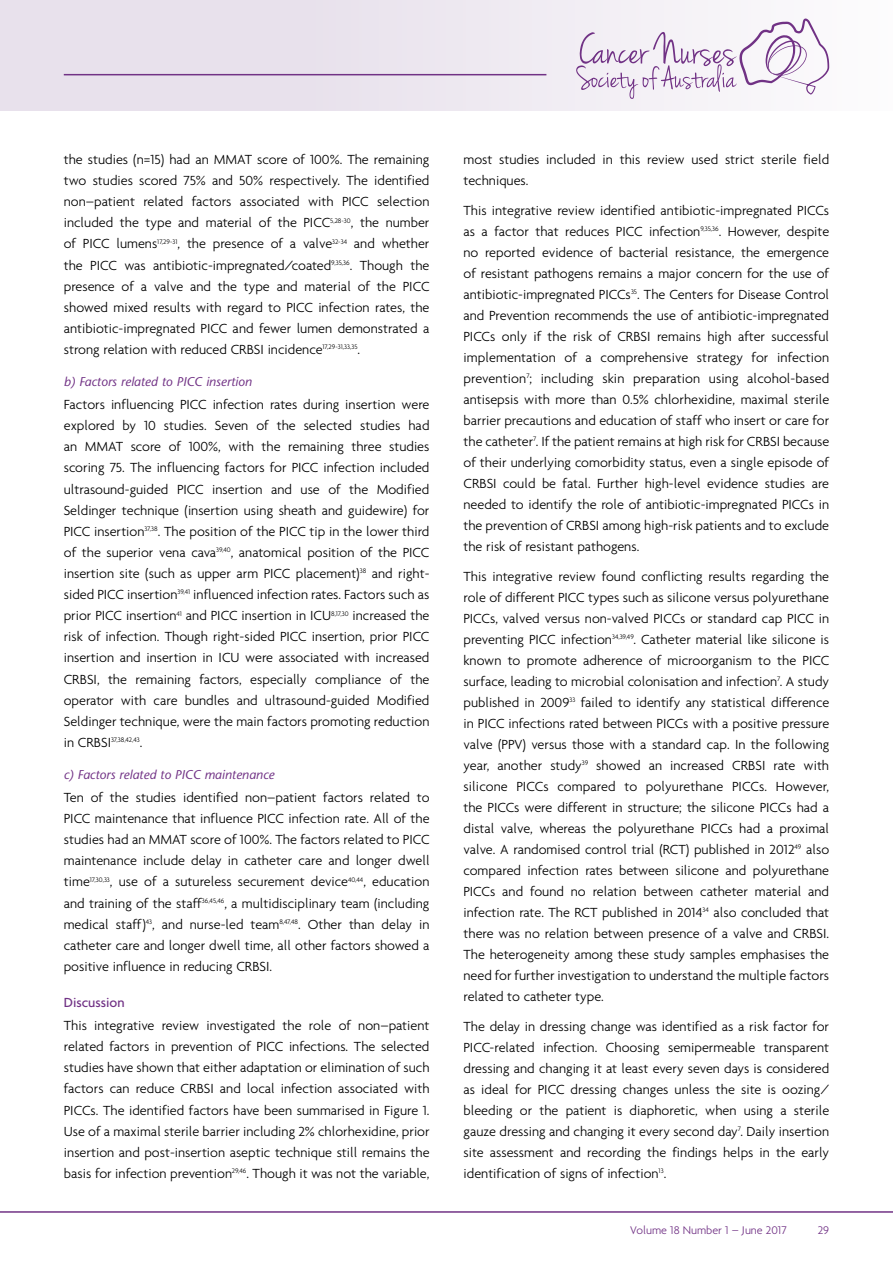
<style>
.page{position:relative;width:893px;height:1263px;background:#fff}
.page>*{position:absolute;margin:0;border:0;box-sizing:border-box;transform-origin:0 0}
.t1{font:300 14.25px/21px "Agenda";color:#000;text-align:justify}
.t2{font:500 14.25px "Agenda";color:#713285}
.t3{font:italic 12.75px "Stone Sans";color:#713285}
.t4{font:300 12px "Agenda";color:#713285}
.t5{font:300 7.2px "Agenda";letter-spacing:-.01em;color:#000}
.s1{font-size:14.25px}
</style>
<div class="page">
<div style="left:0;top:0;width:893px;height:111px;background:linear-gradient(to right,#e3dbe8,#faf9fb)"></div>
<hr style="left:0;top:1211px;width:893px;height:2px;background:#713285">
<svg style="left:576px;top:19px;width:253px;height:80px"></svg>
<hr style="left:64px;top:74px;width:482px;height:1px;background:#713285">
<p class="t1" style="left:64px;top:149px;width:367px">the studies (n=15) had an MMAT score of 100%. The remaining two studies scored 75% and 50% respectively. The identified non–patient related factors associated with PICC selection included the type and material of the PICC<sup>5,28-30</sup>, the number of PICC lumens<sup>17,29-31</sup>, the presence of a valve<sup>32-34</sup> and whether the PICC was antibiotic-impregnated/coated<sup>9,35,36</sup>. Though the presence of a valve and the type and material of the PICC showed mixed results with regard to PICC infection rates, the antibiotic-impregnated PICC and fewer lumen demonstrated a strong relation with reduced CRBSI incidence<sup>17,29-31,33,35</sup>.</p>
<p class="t3" style="left:64px;top:373px;width:190px">b) Factors related to PICC insertion</p>
<p class="t1" style="left:64px;top:394px;width:367px">Factors influencing PICC infection rates during insertion were explored by 10 studies. Seven of the selected studies had an MMAT score of 100%, with the remaining three studies scoring 75. The influencing factors for PICC infection included ultrasound-guided PICC insertion and use of the Modified Seldinger technique (insertion using sheath and guidewire) for PICC insertion<sup>37,38</sup>. The position of the PICC tip in the lower third of the superior vena cava<sup>39,40</sup>, anatomical position of the PICC insertion site (such as upper arm PICC placement)<sup>38</sup> and right&shy;sided PICC insertion<sup>39,41</sup> influenced infection rates. Factors such as prior PICC insertion<sup>41</sup> and PICC insertion in ICU<sup>8,17,30</sup> increased the risk of infection. Though right-sided PICC insertion, prior PICC insertion and insertion in ICU were associated with increased CRBSI, the remaining factors, especially compliance of the operator with care bundles and ultrasound-guided Modified Seldinger technique, were the main factors promoting reduction</p>
<p class="t5" style="left:64px;top:736px;width:80px"><span class="s1">in CRBSI</span>37,38,42,43<span class="s1">.</span></p>
<p class="t3" style="left:64px;top:766px;width:212px">c) Factors related to PICC maintenance</p>
<p class="t1" style="left:64px;top:786px;width:367px">Ten of the studies identified non–patient factors related to PICC maintenance that influence PICC infection rate. All of the studies had an MMAT score of 100%. The factors related to PICC maintenance include delay in catheter care and longer dwell time<sup>17,30,33</sup>, use of a sutureless securement device<sup>40,44</sup>, education and training of the staff<sup>36,45,46</sup>, a multidisciplinary team (including medical staff)<sup>43</sup>, and nurse-led team<sup>8,47,48</sup>. Other than delay in catheter care and longer dwell time, all other factors showed a positive influence in reducing CRBSI.</p>
<p class="t2" style="left:64px;top:994px;width:62px">Discussion</p>
<p class="t1" style="left:64px;top:1015px;width:367px">This integrative review investigated the role of non–patient related factors in prevention of PICC infections. The selected studies have shown that either adaptation or elimination of such factors can reduce CRBSI and local infection associated with PICCs. The identified factors have been summarised in Figure 1.<br>Use of a maximal sterile barrier including 2% chlorhexidine, prior insertion and post-insertion aseptic technique still remains the basis for infection prevention<sup>29,46</sup>. Though it was not the variable,</p>
<p class="t1" style="left:463px;top:149px;width:367px">most studies included in this review used strict sterile field techniques.</p>
<p class="t1" style="left:463px;top:199px;width:367px">This integrative review identified antibiotic-impregnated PICCs as a factor that reduces PICC infection<sup>9,35,36</sup>. However, despite no reported evidence of bacterial resistance, the emergence of resistant pathogens remains a major concern for the use of antibiotic-impregnated PICCs<sup>35</sup>. The Centers for Disease Control and Prevention recommends the use of antibiotic-impregnated PICCs only if the risk of CRBSI remains high after successful implementation of a comprehensive strategy for infection prevention<sup>7</sup>; including skin preparation using alcohol-based antisepsis with more than 0.5% chlorhexidine, maximal sterile barrier precautions and education of staff who insert or care for the catheter<sup>7</sup>. If the patient remains at high risk for CRBSI because of their underlying comorbidity status, even a single episode of CRBSI could be fatal. Further high-level evidence studies are needed to identify the role of antibiotic-impregnated PICCs in the prevention of CRBSI among high-risk patients and to exclude the risk of resistant pathogens.</p>
<p class="t1" style="left:463px;top:565px;width:367px">This integrative review found conflicting results regarding the role of different PICC types such as silicone versus polyurethane PICCs, valved versus non-valved PICCs or standard cap PICC in preventing PICC infection<sup>34,39,49</sup>. Catheter material like silicone is known to promote adherence of microorganism to the PICC surface, leading to microbial colonisation and infection<sup>7</sup>. A study published in 2009<sup>33</sup> failed to identify any statistical difference in PICC infections rated between PICCs with a positive pressure valve (PPV) versus those with a standard cap. In the following year, another study<sup>39</sup> showed an increased CRBSI rate with silicone PICCs compared to polyurethane PICCs. However, the PICCs were different in structure; the silicone PICCs had a distal valve, whereas the polyurethane PICCs had a proximal valve. A randomised control trial (RCT) published in 2012<sup>49</sup> also compared infection rates between silicone and polyurethane PICCs and found no relation between catheter material and infection rate. The RCT published in 2014<sup>34</sup> also concluded that there was no relation between presence of a valve and CRBSI.<br>The heterogeneity among these study samples emphasises the need for further investigation to understand the multiple factors related to catheter type.</p>
<p class="t1" style="left:463px;top:1015px;width:367px">The delay in dressing change was identified as a risk factor for PICC-related infection. Choosing semipermeable transparent dressing and changing it at least every seven days is considered as ideal for PICC dressing changes unless the site is oozing/ bleeding or the patient is diaphoretic, when using a sterile gauze dressing and changing it every second day<sup>7</sup>. Daily insertion site assessment and recording the findings helps in the early identification of signs of infection<sup>13</sup>.</p>
<p class="t4" style="left:630px;top:1223px;width:158px">Volume 18 Number 1 – June 2017</p>
<p class="t4" style="left:818px;top:1223px;width:13px">29</p>
</div>
